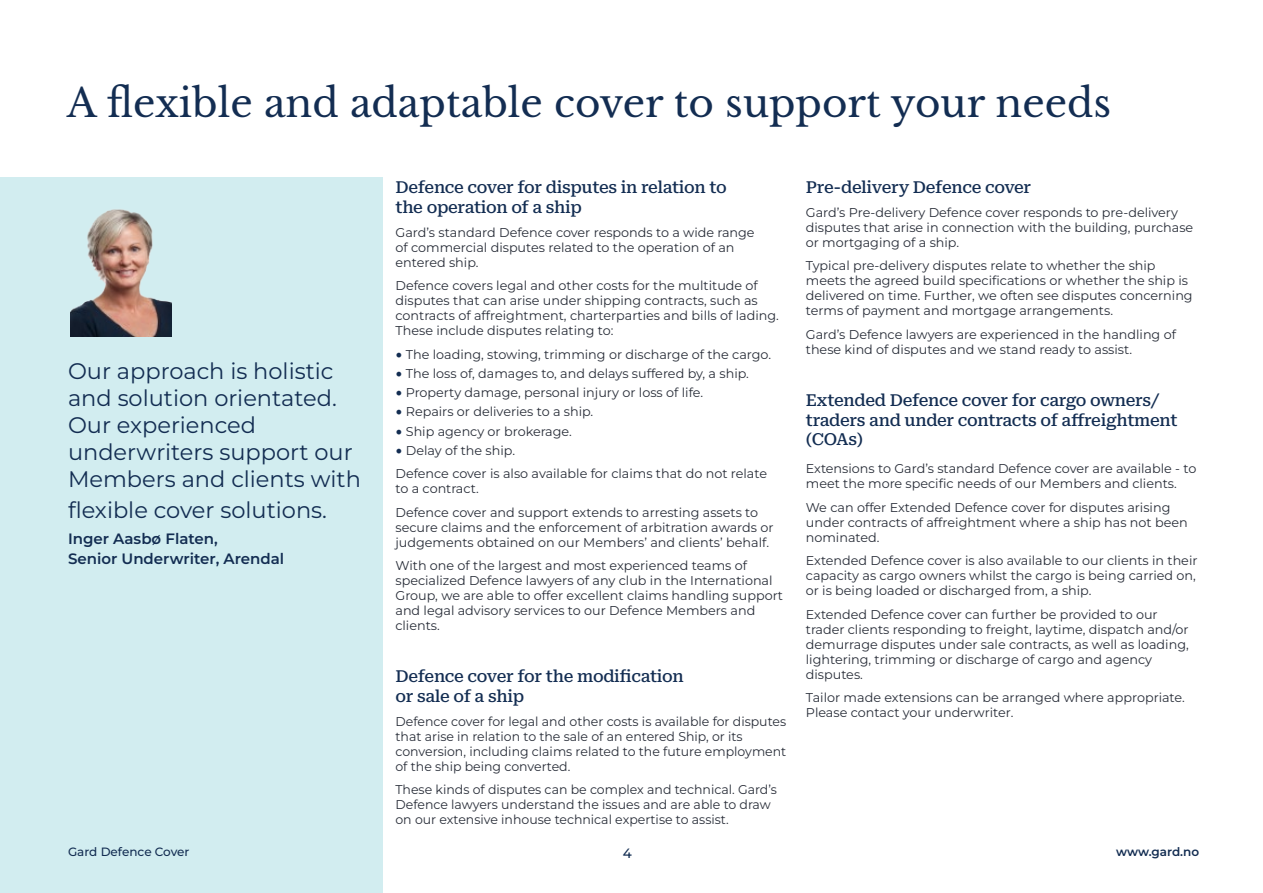
<style>
.page{position:relative;width:1263px;height:893px;background:#fff}
.page>*{position:absolute;margin:0;border:0;box-sizing:border-box;transform-origin:0 0}
.Page_Header{font:39px "Libre Baskerville";color:#132d52}
.Intro_paragraphs{font:22.5px/27px "Montserrat";color:#132d52}
.Sub_headings{font:500 16.5px/19.8px "Roboto Serif";letter-spacing:-.02em;color:#132d52}
.Name{font:600 15px/19.8px "Montserrat";color:#132d52}
.t1{font:500 13.5px "Montserrat";color:#132d52}
.Main_text{font:12.75px/15px "Montserrat";color:#292e39}
.t2{font:500 12px "Montserrat";color:#132d52}
.t3{font:600 12px "Montserrat";letter-spacing:-.005em;color:#132d52}
.s1{font-family:"Minion Pro";font-size:18px;color:#132d52}
</style>
<div class="page">
<div style="left:0;top:178px;width:383px;height:715px;background:#d2edf0"></div>
<img style="left:70px;top:209px;width:101px;height:127px">
<p class="Page_Header" style="left:67px;top:80px;width:1046px">A flexible and adaptable cover to support your needs</p>
<p class="Intro_paragraphs" style="left:68px;top:357px;width:294px">Our approach is holistic and solution orientated.<br>Our experienced underwriters support our<br>Members and clients with</p>
<p class="Intro_paragraphs" style="left:68px;top:495px;width:260px">flexible cover solutions.</p>
<p class="Name" style="left:68px;top:528px;width:218px">Inger Aasbø Flaten,<br>Senior Underwriter, Arendal</p>
<p class="Sub_headings" style="left:395px;top:176px;width:333px">Defence cover for disputes in relation to the operation of a ship</p>
<p class="Main_text" style="left:395px;top:224px;width:361px">Gard’s standard Defence cover responds to a wide range of commercial disputes related to the operation of an entered ship.</p>
<p class="Main_text" style="left:395px;top:278px;width:385px">Defence covers legal and other costs for the multitude of disputes that can arise under shipping contracts, such as contracts of affreightment, charterparties and bills of lading.<br>These include disputes relating to:</p>
<p class="Main_text" style="left:395px;top:346px;width:377px"><span class="s1">•</span> The loading, stowing, trimming or discharge of the cargo.</p>
<p class="Main_text" style="left:395px;top:366px;width:355px"><span class="s1">•</span> The loss of, damages to, and delays suffered by, a ship.</p>
<p class="Main_text" style="left:395px;top:385px;width:309px"><span class="s1">•</span> Property damage, personal injury or loss of life.</p>
<p class="Main_text" style="left:395px;top:404px;width:199px"><span class="s1">•</span> Repairs or deliveries to a ship.</p>
<p class="Main_text" style="left:395px;top:423px;width:178px"><span class="s1">•</span> Ship agency or brokerage.</p>
<p class="Main_text" style="left:395px;top:443px;width:121px"><span class="s1">•</span> Delay of the ship.</p>
<p class="Main_text" style="left:395px;top:466px;width:373px">Defence cover is also available for claims that do not relate to a contract.</p>
<p class="Main_text" style="left:395px;top:505px;width:379px">Defence cover and support extends to arresting assets to secure claims and the enforcement of arbitration awards or judgements obtained on our Members’ and clients’ behalf.</p>
<p class="Main_text" style="left:395px;top:558px;width:389px">With one of the largest and most experienced teams of specialized Defence lawyers of any club in the International Group, we are able to offer excellent claims handling support and legal advisory services to our Defence Members and clients.</p>
<p class="Sub_headings" style="left:395px;top:665px;width:290px">Defence cover for the modification or sale of a ship</p>
<p class="Main_text" style="left:395px;top:713px;width:392px">Defence cover for legal and other costs is available for disputes that arise in relation to the sale of an entered Ship, or its conversion, including claims related to the future employment of the ship being converted.</p>
<p class="Main_text" style="left:395px;top:782px;width:383px">These kinds of disputes can be complex and technical. Gard’s<br>Defence lawyers understand the issues and are able to draw on our extensive inhouse technical expertise to assist.</p>
<p class="Sub_headings" style="left:806px;top:176px;width:227px">Pre-delivery Defence cover</p>
<p class="Main_text" style="left:806px;top:204px;width:389px">Gard’s Pre-delivery Defence cover responds to pre-delivery disputes that arise in connection with the building, purchase or mortgaging of a ship.</p>
<p class="Main_text" style="left:806px;top:258px;width:388px">Typical pre-delivery disputes relate to whether the ship meets the agreed build specifications or whether the ship is delivered on time. Further, we often see disputes concerning terms of payment and mortgage arrangements.</p>
<p class="Main_text" style="left:806px;top:327px;width:372px">Gard’s Defence lawyers are experienced in the handling of these kind of disputes and we stand ready to assist.</p>
<p class="Sub_headings" style="left:806px;top:389px;width:373px">Extended Defence cover for cargo owners/ traders and under contracts of affreightment (COAs)</p>
<p class="Main_text" style="left:806px;top:461px;width:392px">Extensions to Gard’s standard Defence cover are available - to meet the more specific needs of our Members and clients.</p>
<p class="Main_text" style="left:806px;top:499px;width:383px">We can offer Extended Defence cover for disputes arising under contracts of affreightment where a ship has not been nominated.</p>
<p class="Main_text" style="left:806px;top:553px;width:393px">Extended Defence cover is also available to our clients in their capacity as cargo owners whilst the cargo is being carried on, or is being loaded or discharged from, a ship.</p>
<p class="Main_text" style="left:806px;top:606px;width:384px">Extended Defence cover can further be provided to our trader clients responding to freight, laytime, dispatch and/or demurrage disputes under sale contracts, as well as loading, lightering, trimming or discharge of cargo and agency disputes.</p>
<p class="Main_text" style="left:806px;top:690px;width:381px">Tailor made extensions can be arranged where appropriate.<br>Please contact your underwriter.</p>
<p class="t2" style="left:68px;top:843px;width:123px">Gard Defence Cover</p>
<p class="t1" style="left:623px;top:844px;width:11px">4</p>
<p class="t3" style="left:1116px;top:843px;width:84px">www.gard.no</p>
</div>
